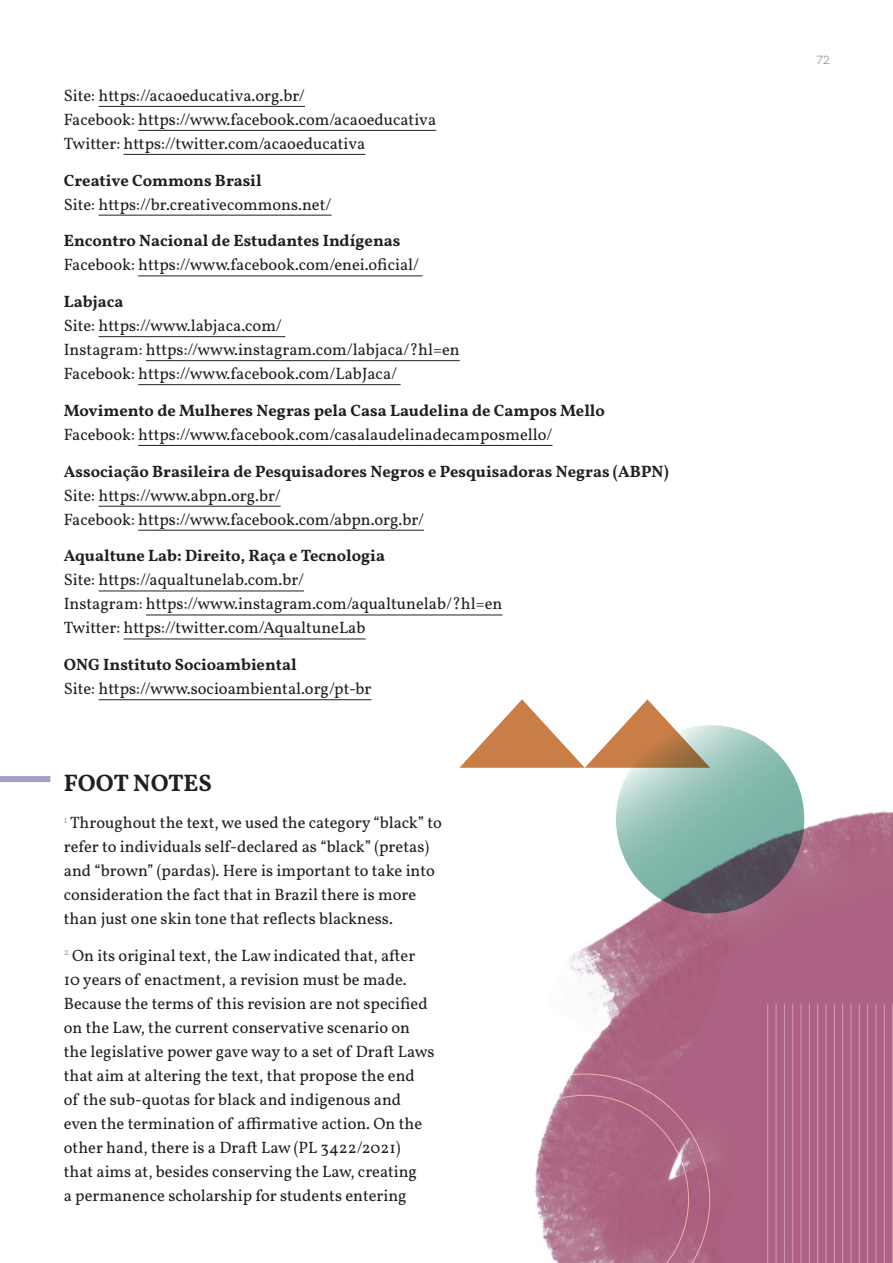
<style>
.page{position:relative;width:893px;height:1263px;background:#fff}
.page>*{position:absolute;margin:0;border:0;box-sizing:border-box;transform-origin:0 0}
.t1{font:700 24px "Vollkorn";color:#231f20}
.t2{font:16.5px/24px "Vollkorn";color:#231f20}
.t3{font:12px "HK Grotesk Regular Legacy";color:#939598}
.s1{font-weight:700}
</style>
<div class="page">
<img style="left:569px;top:811px;width:324px;height:452px">
<hr style="left:98px;top:106px;width:207px;height:1px;background:#231f20">
<hr style="left:138px;top:130px;width:298px;height:1px;background:#231f20">
<hr style="left:124px;top:154px;width:242px;height:1px;background:#231f20">
<hr style="left:98px;top:215px;width:234px;height:1px;background:#231f20">
<hr style="left:138px;top:276px;width:284px;height:1px;background:#231f20">
<hr style="left:98px;top:336px;width:187px;height:1px;background:#231f20">
<hr style="left:146px;top:360px;width:314px;height:1px;background:#231f20">
<hr style="left:138px;top:384px;width:263px;height:1px;background:#231f20">
<hr style="left:138px;top:445px;width:414px;height:1px;background:#231f20">
<hr style="left:98px;top:506px;width:183px;height:1px;background:#231f20">
<hr style="left:138px;top:530px;width:286px;height:1px;background:#231f20">
<hr style="left:98px;top:591px;width:206px;height:1px;background:#231f20">
<hr style="left:146px;top:615px;width:356px;height:1px;background:#231f20">
<hr style="left:124px;top:639px;width:241px;height:1px;background:#231f20">
<hr style="left:98px;top:699px;width:273px;height:1px;background:#231f20">
<div style="left:0;top:776px;width:50px;height:6px;background:#a1a0c6"></div>
<svg style="left:603px;top:725px;width:214px;height:201px"></svg>
<svg style="left:535px;top:1074px;width:175px;height:189px;background:#b4748e"></svg>
<hr style="left:892px;top:1003px;width:1px;height:260px;background:#fff">
<hr style="left:851px;top:1003px;width:1px;height:260px;background:#fff">
<hr style="left:884px;top:1003px;width:1px;height:260px;background:#fff">
<hr style="left:834px;top:1003px;width:1px;height:260px;background:#fff">
<hr style="left:876px;top:1003px;width:1px;height:260px;background:#fff">
<hr style="left:826px;top:1003px;width:1px;height:260px;background:#fff">
<hr style="left:867px;top:1003px;width:1px;height:260px;background:#fff">
<hr style="left:809px;top:1003px;width:1px;height:260px;background:#fff">
<hr style="left:859px;top:1003px;width:1px;height:260px;background:#fff">
<hr style="left:801px;top:1003px;width:1px;height:260px;background:#fff">
<hr style="left:842px;top:1003px;width:1px;height:260px;background:#fff">
<hr style="left:784px;top:1003px;width:1px;height:260px;background:#fff">
<hr style="left:817px;top:1003px;width:1px;height:260px;background:#fff">
<hr style="left:776px;top:1003px;width:1px;height:260px;background:#fff">
<hr style="left:792px;top:1003px;width:1px;height:260px;background:#fff">
<hr style="left:767px;top:1003px;width:1px;height:260px;background:#fff">
<svg style="left:459px;top:699px;width:251px;height:69px"></svg>
<p class="t2" style="left:64px;top:82px;width:374px">Site: https://acaoeducativa.org.br/<br>Facebook: https://www.facebook.com/acaoeducativa<br>Twitter: https://twitter.com/acaoeducativa</p>
<p class="t2" style="left:64px;top:167px;width:269px"><span class="s1">Creative Commons Brasil<br></span>Site: https://br.creativecommons.net/</p>
<p class="t2" style="left:64px;top:228px;width:357px"><span class="s1">Encontro Nacional de Estudantes Indígenas<br></span>Facebook: https://www.facebook.com/enei.oficial/</p>
<p class="t2" style="left:64px;top:288px;width:398px"><span class="s1">Labjaca<br></span>Site: https://www.labjaca.com/<br>Instagram: https://www.instagram.com/labjaca/?hl=en Facebook: https://www.facebook.com/LabJaca/</p>
<p class="t2" style="left:64px;top:397px;width:543px"><span class="s1">Movimento de Mulheres Negras pela Casa Laudelina de Campos Mello<br></span>Facebook: https://www.facebook.com/casalaudelinadecamposmello/</p>
<p class="t2" style="left:64px;top:458px;width:607px"><span class="s1">Associação Brasileira de Pesquisadores Negros e Pesquisadoras Negras (ABPN)<br></span>Site: https://www.abpn.org.br/<br>Facebook: https://www.facebook.com/abpn.org.br/</p>
<p class="t2" style="left:64px;top:543px;width:440px"><span class="s1">Aqualtune Lab: Direito, Raça e Tecnologia<br></span>Site: https://aqualtunelab.com.br/<br>Instagram: https://www.instagram.com/aqualtunelab/?hl=en Twitter: https://twitter.com/AqualtuneLab</p>
<p class="t2" style="left:64px;top:651px;width:309px"><span class="s1">ONG Instituto Socioambiental<br></span>Site: https://www.socioambiental.org/pt-br</p>
<p class="t1" style="left:64px;top:765px;width:149px">FOOT NOTES</p>
<p class="t2" style="left:64px;top:809px;width:380px"><sup>1</sup> Throughout the text, we used the category “black” to refer to individuals self-declared as “black” (pretas) and “brown” (pardas). Here is important to take into consideration the fact that in Brazil there is more than just one skin tone that reflects blackness.</p>
<p class="t2" style="left:64px;top:942px;width:372px"><sup>2</sup> On its original text, the Law indicated that, after 10 years of enactment, a revision must be made.<br>Because the terms of this revision are not specified on the Law, the current conservative scenario on the legislative power gave way to a set of Draft Laws that aim at altering the text, that propose the end<br>of the sub-quotas for black and indigenous and even the termination of affirmative action. On the other hand, there is a Draft Law (PL 3422/2021)<br>that aims at, besides conserving the Law, creating<br>a permanence scholarship for students entering</p>
<p class="t3" style="left:816px;top:51px;width:15px">72</p>
</div>
